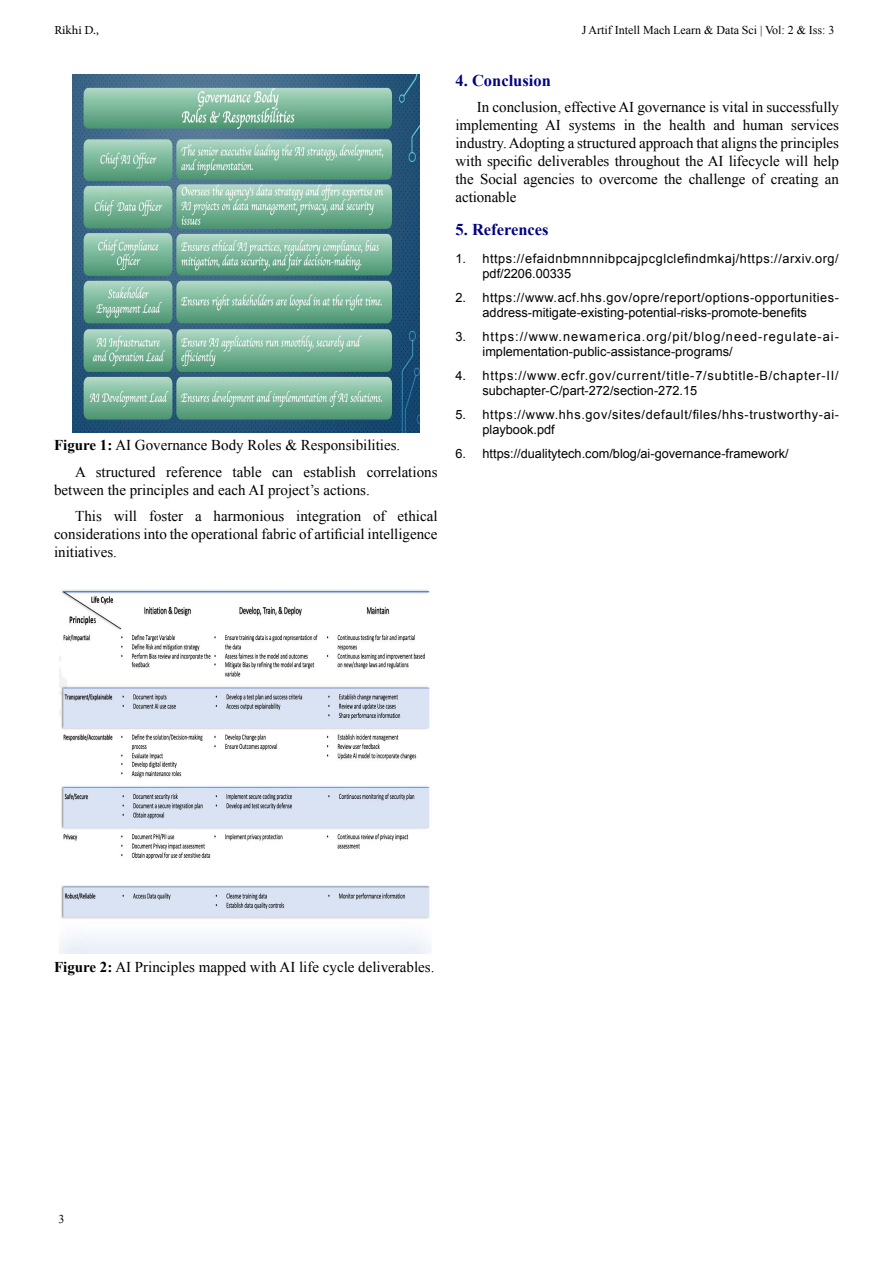
<style>
.page{position:relative;width:893px;height:1263px;background:#fff}
.page>*{position:absolute;margin:0;border:0;box-sizing:border-box;transform-origin:0 0}
.t1{font:700 16.5px "Times New Roman";color:#030381}
.t2{font:15px/18px "Times New Roman";color:#000}
.t3{font:12.75px "Arial";color:#000}
.t4{font:12.75px "Arial";letter-spacing:.04em;color:#000}
.t5{font:12.75px "Arial";letter-spacing:.065em;color:#000}
.t6{font:12.75px "Arial";letter-spacing:.08em;color:#000}
.t7{font:12px "Times New Roman";color:#000}
.t8{font:12px "Adobe Hebrew";letter-spacing:.005em;color:#000}
.s1{font-weight:700}
</style>
<div class="page">
<img style="left:72px;top:74px;width:347px;height:358px">
<img style="left:60px;top:589px;width:371px;height:364px">
<p class="t8" style="left:54px;top:23px;width:46px">Rikhi D.,</p>
<p class="t2" style="left:367px;top:432px;width:72px;line-height:26.5px;text-indent:-313px"><span class="s1">Figure 1:</span> AI Governance Body Roles &amp; Responsibilities. correlations</p>
<p class="t2" style="left:96px;top:462px;width:61px">structured</p>
<p class="t2" style="left:233px;top:462px;width:31px">table</p>
<p class="t2" style="left:304px;top:462px;width:54px">establish</p>
<p class="t2" style="left:166px;top:462px;width:57px">reference</p>
<p class="t2" style="left:54px;top:462px;width:317px;text-indent:21px">A<br>between the principles and each AI project s’ actions.</p>
<p class="t2" style="left:272px;top:462px;width:22px">can</p>
<p class="t2" style="left:54px;top:507px;width:385px;text-indent:21px">This<br>considerations into the operational fabric of artificial intelligence initiatives.</p>
<p class="t2" style="left:114px;top:507px;width:25px">will</p>
<p class="t2" style="left:214px;top:507px;width:72px">harmonious</p>
<p class="t2" style="left:296px;top:507px;width:66px">integration</p>
<p class="t2" style="left:397px;top:507px;width:41px">ethical</p>
<p class="t2" style="left:149px;top:507px;width:36px">foster</p>
<p class="t2" style="left:373px;top:507px;width:14px">of</p>
<p class="t2" style="left:195px;top:507px;width:8px">a</p>
<p class="t7" style="left:582px;top:22px;width:254px">J Artif Intell Mach Learn &amp; Data Sci | Vol 2: &amp; Iss 3:</p>
<p class="t1" style="left:455px;top:69px;width:97px">4. Conclusion</p>
<p class="t2" style="left:477px;top:98px;width:364px;text-align:right">In conclusion, effective AI governance is vital in successfully services</p>
<p class="t2" style="left:455px;top:116px;width:385px">implementing<br>industry.Adopting a structured approach that aligns the principles with specific deliverables throughout the AI lifecycle will help the Social agencies to overcome the challenge of creating an actionable</p>
<p class="t1" style="left:455px;top:218px;width:95px">5. References</p>
<p class="t4" style="left:482px;top:250px;width:358px">https://efaidnbmnnnibpcajpcglclefindmkaj/https://arxiv.org/</p>
<p class="t2" style="left:624px;top:116px;width:13px">in</p>
<p class="t2" style="left:643px;top:116px;width:20px">the</p>
<p class="t2" style="left:669px;top:116px;width:38px">health</p>
<p class="t2" style="left:713px;top:116px;width:23px">and</p>
<p class="t2" style="left:743px;top:116px;width:42px">human</p>
<p class="t2" style="left:545px;top:116px;width:17px">AI</p>
<p class="t2" style="left:569px;top:116px;width:49px">systems</p>
<p class="t4" style="left:455px;top:250px;width:12px">1.</p>
<p class="t4" style="left:455px;top:289px;width:12px">2.</p>
<p class="t3" style="left:482px;top:265px;width:90px">pdf/2206.00335</p>
<p class="t3" style="left:482px;top:304px;width:326px">address-mitigate-existing-potential-risks-promote-benefits</p>
<p class="t4" style="left:482px;top:289px;width:358px">https://www.acf.hhs.gov/opre/report/options-opportunities-</p>
<p class="t4" style="left:455px;top:328px;width:12px">3.</p>
<p class="t6" style="left:482px;top:328px;width:358px">https://www.newamerica.org/pit/blog/need-regulate-ai-</p>
<p class="t3" style="left:482px;top:343px;width:252px">implementation-public-assistance-programs/</p>
<p class="t4" style="left:455px;top:367px;width:12px">4.</p>
<p class="t5" style="left:482px;top:367px;width:358px">https://www.ecfr.gov/current/title-7/subtitle B- /chapter-II/</p>
<p class="t4" style="left:455px;top:406px;width:12px">5.</p>
<p class="t3" style="left:482px;top:382px;width:216px">subchapter C- /part-272/section-272.15</p>
<p class="t3" style="left:482px;top:422px;width:74px">playbook.pdf</p>
<p class="t4" style="left:482px;top:406px;width:358px">https://www.hhs.gov/sites/default/files/hhs-trustworthy-ai-</p>
<p class="t4" style="left:455px;top:445px;width:12px">6.</p>
<p class="t3" style="left:482px;top:445px;width:308px">https://dualitytech.com/blog/ai-governance-framework/</p>
<p class="t2" style="left:54px;top:957px;width:382px"><span class="s1">Figure 2:</span> AI Principles mapped with AI life cycle deliverables.</p>
<p class="t7" style="left:59px;top:1210px;width:7px">3</p>
</div>
